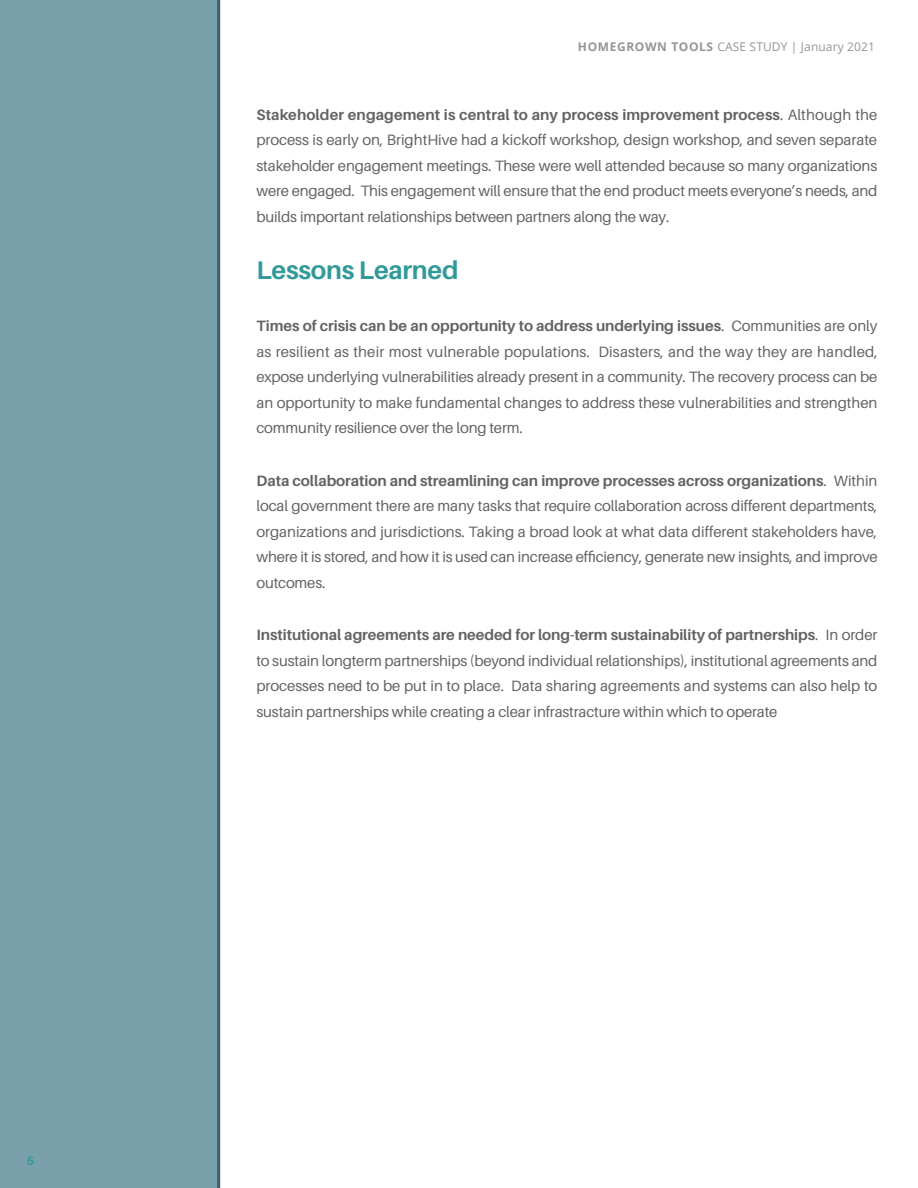
<style>
.page{position:relative;width:918px;height:1188px;background:#fff}
.page>*{position:absolute;margin:0;border:0;box-sizing:border-box;transform-origin:0 0}
.main-text{font:700 25.5px "Aileron";letter-spacing:-.01em;color:#329999}
.main-text-2{font:15px/25.5px "Aileron";letter-spacing:-.01em;color:#636366;text-align:justify}
.t1{font:12px "Open Sans";letter-spacing:.01em;color:#939598}
.t2{font:700 12px "Aileron";color:#329999}
.s1{font-weight:700}
</style>
<div class="page">
<div style="left:0;top:0;width:220px;height:1188px;background:#79a0aa"></div>
<p class="t2" style="left:27px;top:1154px;width:9px">5</p>
<p class="t1" style="left:578px;top:38px;width:299px"><span class="s1">HOMEGROWN TOOLS</span> CASE STUDY | January 2021</p>
<p class="main-text-2" style="left:256px;top:102px;width:622px"><span class="s1">Stakeholder engagement is central to any process improvement process</span>. Although the process is early on, BrightHive had a kickoff workshop, design workshop, and seven separate stakeholder engagement meetings. These were well attended because so many organizations were engaged. This engagement will ensure that the end product meets everyone’s needs, and builds important relationships between partners along the way.</p>
<p class="main-text" style="left:256px;top:255px;width:204px">Lessons Learned</p>
<p class="main-text-2" style="left:256px;top:313px;width:623px"><span class="s1">Times of crisis can be an opportunity to address underlying issues</span>. Communities are only as resilient as their most vulnerable populations. Disasters, and the way they are handled, expose underlying vulnerabilities already present in a community. The recovery process can be an opportunity to make fundamental changes to address these vulnerabilities and strengthen community resilience over the long term.</p>
<p class="main-text-2" style="left:256px;top:468px;width:623px"><span class="s1">Data collaboration and streamlining can improve processes across organizations</span>. Within local government there are many tasks that require collaboration across different departments, organizations and jurisdictions. Taking a broad look at what data different stakeholders have, where it is stored, and how it is used can increase efficiency, generate new insights, and improve outcomes.</p>
<p class="main-text-2" style="left:256px;top:622px;width:623px"><span class="s1">Institutional agreements are needed for long-term sustainability of partnerships</span>. In order to sustain longterm partnerships (beyond individual relationships), institutional agreements and processes need to be put in to place. Data sharing agreements and systems can also help to sustain partnerships while creating a clear infrastracture within which to operate</p>
</div>
